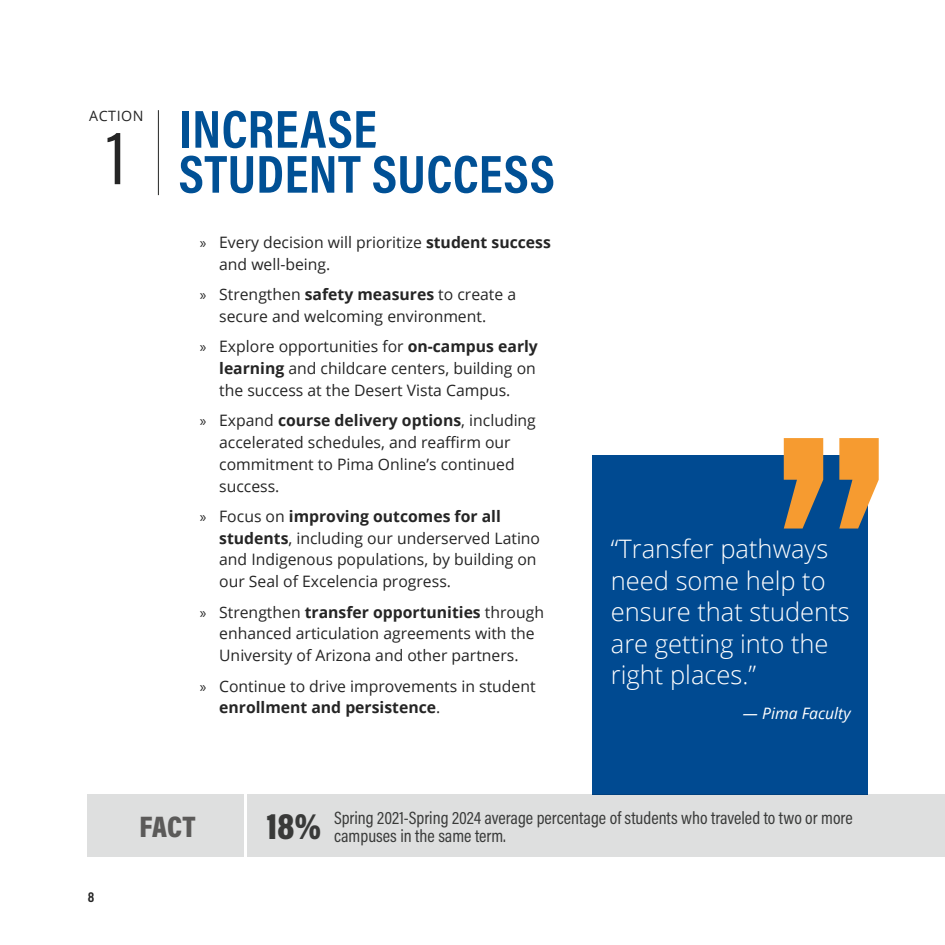
<style>
.page{position:relative;width:945px;height:945px;background:#fff}
.page>*{position:absolute;margin:0;border:0;box-sizing:border-box;transform-origin:0 0}
.t1{font:375px "League Gothic";color:#f69b30}
.Theme_H_w_Numbers{font:75px "Acumin Pro Cond";color:#252525}
.TOC_Theme_Subhead{font:700 54px/45px "Acumin Pro Cond";letter-spacing:.01em;color:#005095}
.P_Facts{font:900 37.5px "Acumin Pro Cond";color:#393a39}
.Smaller_H{font:900 30px "Acumin Pro Cond";color:#5b5a59}
.t2{font:300 25.5px/31.5px "Open Sans";color:#fff}
.P_Facts-2{font:18px/18px "Acumin Pro Cond";color:#393a39}
.t3{font:15.75px/21.8px "Open Sans";color:#252525}
.t4{font:italic 15.75px "Open Sans";color:#fff}
.t5{font:14.25px "Open Sans";letter-spacing:.04em;color:#252525}
.t6{font:700 14.25px "Acumin Pro Cond";color:#252525}
.s1{font-family:"Myriad Pro"}
.s2{font-weight:700}
</style>
<div class="page">
<div style="left:592px;top:455px;width:276px;height:340px;background:#004a91"></div>
<div style="left:88px;top:795px;width:156px;height:62px;background:#dedfdf"></div>
<div style="left:247px;top:795px;width:698px;height:62px;background:#dedfdf"></div>
<hr style="left:158px;top:110px;width:1px;height:85px;background:#393a39">
<p class="t5" style="left:89px;top:106px;width:56px">ACTION</p>
<p class="Theme_H_w_Numbers" style="left:107px;top:110px;width:21px">1</p>
<p class="TOC_Theme_Subhead" style="left:179px;top:105px;width:378px">INCREASE<br>STUDENT SUCCESS</p>
<p class="t3" style="left:219px;top:231px;width:333px;text-indent:-20px"><span class="s1">»</span> Every decision will prioritize <span class="s2">student success </span>and well-being.</p>
<p class="t3" style="left:219px;top:283px;width:298px;text-indent:-20px"><span class="s1">»</span> Strengthen <span class="s2">safety measures</span> to create a secure and welcoming environment.</p>
<p class="t3" style="left:219px;top:335px;width:320px;text-indent:-20px"><span class="s1">»</span> Explore opportunities for <span class="s2">on-campus early learning</span> and childcare centers, building on the success at the Desert Vista Campus.</p>
<p class="t3" style="left:219px;top:409px;width:318px;text-indent:-20px"><span class="s1">»</span> Expand <span class="s2">course delivery options</span>, including accelerated schedules, and reaffirm our commitment to Pima Online’s continued success.</p>
<p class="t3" style="left:219px;top:505px;width:322px;text-indent:-20px"><span class="s1">»</span> Focus on <span class="s2">improving outcomes for all students</span>, including our underserved Latino and Indigenous populations, by building on our Seal of Excelencia progress.</p>
<p class="t3" style="left:219px;top:601px;width:326px;text-indent:-20px"><span class="s1">»</span> Strengthen <span class="s2">transfer opportunities</span> through enhanced articulation agreements with the<br>University of Arizona and other partners.</p>
<p class="t3" style="left:219px;top:675px;width:318px;text-indent:-20px"><span class="s1">»</span> Continue to drive improvements in student <span class="s2">enrollment and persistence</span>.</p>
<h1 class="t1" style="left:774px;top:357px;width:116px">”</h1>
<p class="t2" style="left:611px;top:532px;width:240px">“Transfer pathways need some help to ensure that students are getting into the right places.”</p>
<p class="t4" style="left:743px;top:703px;width:109px">— Pima Faculty</p>
<p class="t6" style="left:88px;top:888px;width:8px">8</p>
<p class="Smaller_H" style="left:139px;top:807px;width:58px">FACT</p>
<p class="P_Facts" style="left:266px;top:802px;width:57px">18%</p>
<p class="P_Facts-2" style="left:334px;top:809px;width:520px">Spring 2021-Spring 2024 average percentage of students who traveled to two or more campuses in the same term.</p>
</div>
